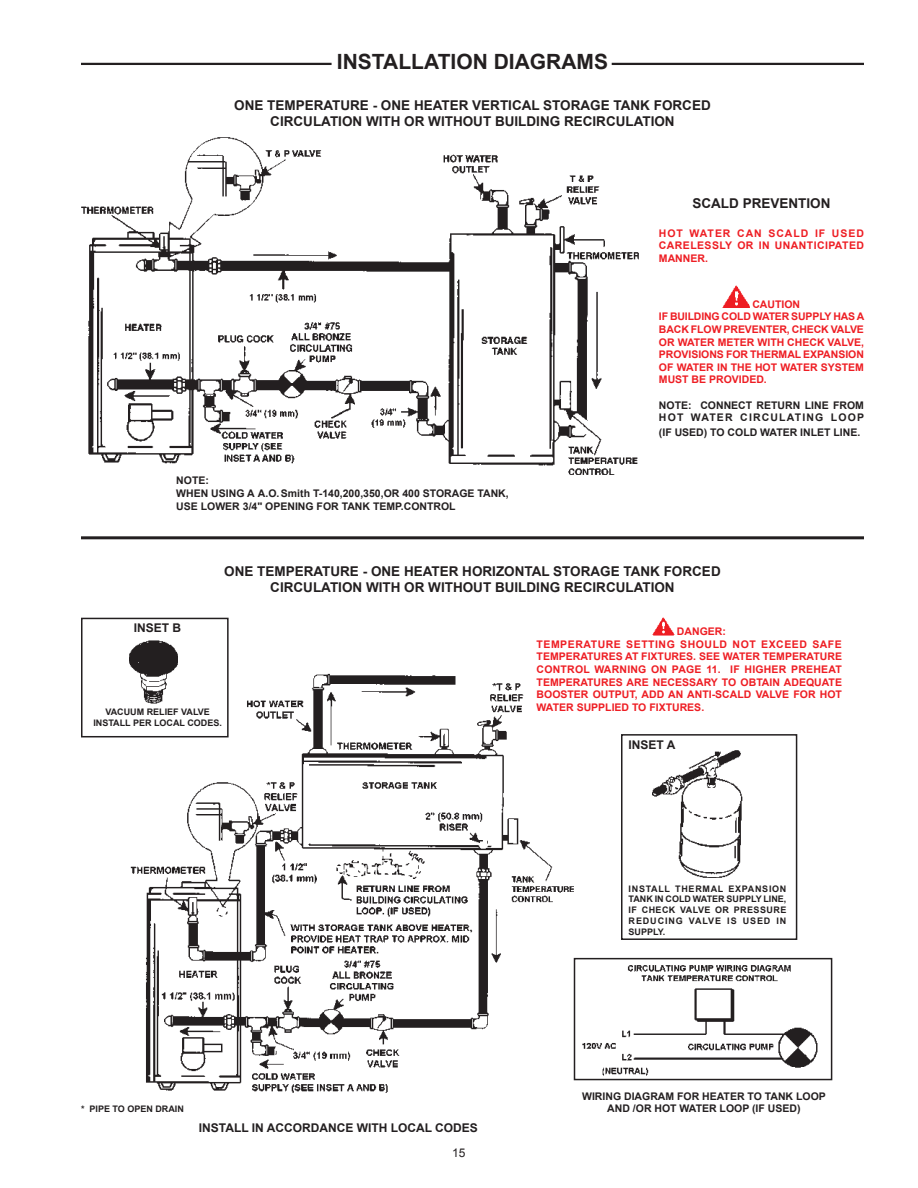
<style>
.page{position:relative;width:918px;height:1188px;background:#fff}
.page>*{position:absolute;margin:0;border:0;box-sizing:border-box;transform-origin:0 0}
.t1{font:700 21px "Arial";color:#231f20}
.t2{font:700 13.5px/16.2px "Arial";color:#231f20;text-align:center}
.t3{font:700 12px "Arial";color:#231f20}
.t4{font:12px "Arial";color:#231f20}
.t5{font:700 10.5px/12.6px "Arial";color:#ee1d23}
.t6{font:700 10.5px/12.8px "Arial";color:#231f20}
.t7{font:700 9px/10.8px "Arial";color:#231f20;text-align:center}
</style>
<div class="page">
<hr style="left:81px;top:63px;width:783px;height:2px;background:#231f20">
<div style="left:332px;top:48px;width:280px;height:31px;background:#fff"></div>
<img style="left:723px;top:286px;width:26px;height:22px">
<img style="left:653px;top:618px;width:21px;height:17px">
<img style="left:130px;top:641px;width:48px;height:32px">
<div style="left:81px;top:618px;width:148px;height:119px;border:2px solid #231f20"></div>
<hr style="left:81px;top:536px;width:783px;height:3px;background:#231f20">
<img style="left:652px;top:750px;width:91px;height:128px">
<div style="left:621px;top:734px;width:176px;height:206px;border:2px solid #231f20"></div>
<img style="left:580px;top:965px;width:242px;height:116px">
<div style="left:574px;top:958px;width:258px;height:122px;border:2px solid #231f20"></div>
<img style="left:81px;top:137px;width:558px;height:337px">
<img style="left:109px;top:673px;width:465px;height:420px">
<h1 class="t1" style="left:337px;top:48px;width:273px">INSTALLATION DIAGRAMS</h1>
<p class="t2" style="left:234px;top:98px;width:478px">ONE TEMPERATURE - ONE HEATER VERTICAL STORAGE TANK FORCED<br>CIRCULATION WITH OR WITHOUT BUILDING RECIRCULATION</p>
<p class="t6" style="left:176px;top:474px;width:334px">NOTE:<br>WHEN USING A A.O. Smith T-140,200,350,OR 400 STORAGE TANK,<br>USE LOWER 3/4" OPENING FOR TANK TEMP.CONTROL</p>
<p class="t2" style="left:692px;top:196px;width:140px">SCALD PREVENTION</p>
<p class="t5" style="left:659px;top:227px;width:207px;text-align:justify">HOT WATER CAN SCALD IF USED CARELESSLY OR IN UNANTICIPATED MANNER.</p>
<p class="t5" style="left:659px;top:298px;width:207px;text-indent:93px">CAUTION<br>IF BUILDING COLD WATER SUPPLY HAS A<br>BACK FLOW PREVENTER, CHECK VALVE<br>OR WATER METER WITH CHECK VALVE,<br>PROVISIONS FOR THERMAL EXPANSION<br>OF WATER IN THE HOT WATER SYSTEM<br>MUST BE PROVIDED.</p>
<p class="t6" style="left:659px;top:399px;width:207px">NOTE: CONNECT RETURN LINE FROM<br>HOT WATER CIRCULATING LOOP</p>
<p class="t6" style="left:659px;top:426px;width:203px">(IF USED) TO COLD WATER INLET LINE.</p>
<p class="t2" style="left:224px;top:563px;width:498px">ONE TEMPERATURE - ONE HEATER HORIZONTAL STORAGE TANK FORCED<br>CIRCULATION WITH OR WITHOUT BUILDING RECIRCULATION</p>
<p class="t5" style="left:537px;top:626px;width:307px;text-indent:140px">DANGER:<br>TEMPERATURE SETTING SHOULD NOT EXCEED SAFE TEMPERATURES AT FIXTURES. SEE WATER TEMPERATURE CONTROL WARNING ON PAGE 11. IF HIGHER PREHEAT TEMPERATURES ARE NECESSARY TO OBTAIN ADEQUATE BOOSTER OUTPUT, ADD AN ANTI-SCALD VALVE FOR HOT WATER SUPPLIED TO FIXTURES.</p>
<p class="t3" style="left:134px;top:620px;width:49px">INSET B</p>
<p class="t7" style="left:93px;top:706px;width:130px">VACUUM RELIEF VALVE<br>INSTALL PER LOCAL CODES.</p>
<p class="t3" style="left:629px;top:737px;width:48px">INSET A</p>
<p class="t7" style="left:629px;top:883px;width:159px;text-align:justify">INSTALL THERMAL EXPANSION TANK IN COLD WATER SUPPLY LINE, IF CHECK VALVE OR PRESSURE REDUCING VALVE IS USED IN SUPPLY.</p>
<p class="t6" style="left:582px;top:1090px;width:245px">WIRING DIAGRAM FOR HEATER TO TANK LOOP</p>
<p class="t7" style="left:81px;top:1104px;width:104px">* PIPE TO OPEN DRAIN</p>
<p class="t6" style="left:607px;top:1102px;width:195px">AND /OR HOT WATER LOOP (IF USED)</p>
<p class="t3" style="left:199px;top:1120px;width:280px">INSTALL IN ACCORDANCE WITH LOCAL CODES</p>
<p class="t4" style="left:452px;top:1145px;width:15px">15</p>
</div>
